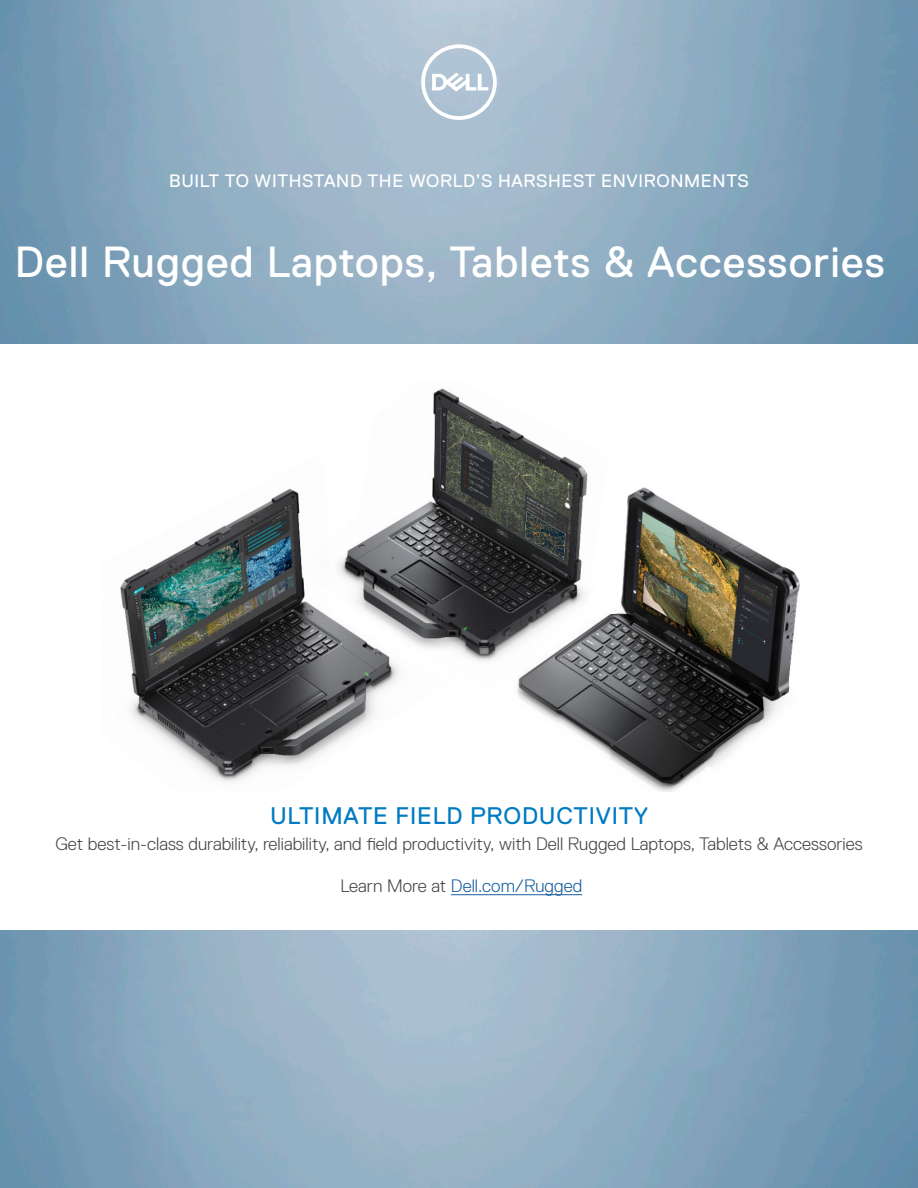
<style>
.page{position:relative;width:918px;height:1188px;background:#fff}
.page>*{position:absolute;margin:0;border:0;box-sizing:border-box;transform-origin:0 0}
.t1{font:43.5px "Dell Replica";letter-spacing:.025em;color:#fff}
.t2{font:24px "Dell Replica";letter-spacing:.035em;color:#007bc2}
.t3{font:300 18px "Dell Replica";color:#444}
.t4{font:18px "Dell Replica";letter-spacing:.035em;color:#fff}
.t5{font:300 18px "Dell Replica";color:#175d9e}
.s1{color:#444}
</style>
<div class="page">
<img style="left:0;top:0;width:918px;height:343px">
<img style="left:0;top:931px;width:918px;height:257px">
<hr style="left:451px;top:894px;width:131px;height:1px;background:#175d9e">
<svg style="left:421px;top:44px;width:76px;height:76px"></svg>
<img style="left:120px;top:388px;width:680px;height:403px">
<p class="t4" style="left:169px;top:171px;width:581px">BUILT TO WITHSTAND THE WORLD’S HARSHEST ENVIRONMENTS</p>
<p class="t1" style="left:15px;top:238px;width:871px">Dell Rugged Laptops, Tablets &amp; Accessories</p>
<p class="t2" style="left:270px;top:802px;width:380px">ULTIMATE FIELD PRODUCTIVITY</p>
<p class="t3" style="left:55px;top:834px;width:809px">Get best-in-class durability, reliability, and field productivity, with Dell Rugged Laptops, Tablets &amp; Accessories</p>
<p class="t5" style="left:340px;top:876px;width:243px"><span class="s1">Learn More at</span> Dell.com/Rugged</p>
</div>
